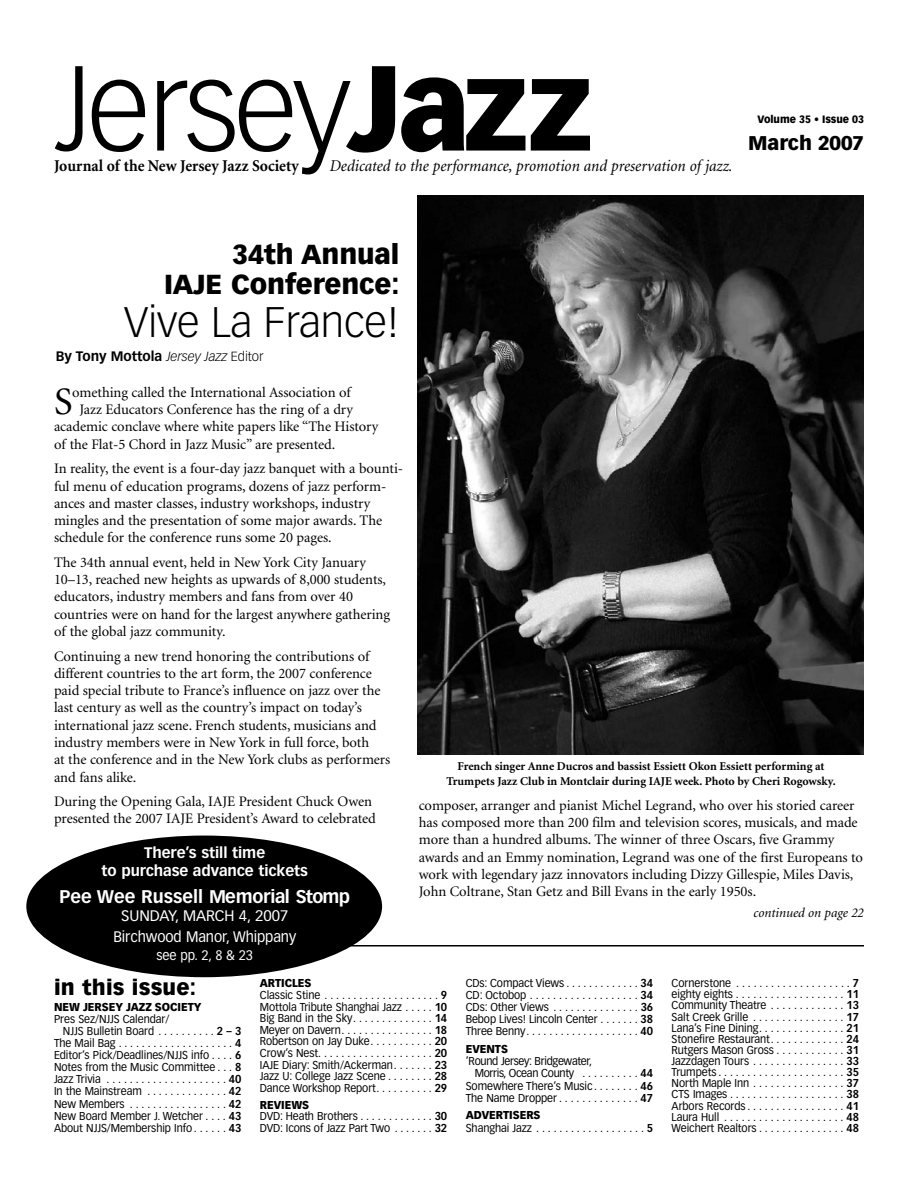
<style>
.page{position:relative;width:918px;height:1188px;background:#fff}
.page>*{position:absolute;margin:0;border:0;box-sizing:border-box;transform-origin:0 0}
.t1{font:300 118.5px "Vectora LH";letter-spacing:-.035em;color:#000}
.t2{font:300 42px "Vectora LH";letter-spacing:-.005em;color:#000}
.t3{font:38.85px "Minion";color:#000}
.t4{font:900 27px/30px "Vectora LH";letter-spacing:-.005em;color:#000;text-align:right}
.t5{font:900 21px "Vectora LH";letter-spacing:.01em;color:#000}
.t6{font:900 19.5px "Vectora LH";letter-spacing:-.005em;color:#000}
.t7{font:700 18px "Vectora LH";color:#fff}
.t8{font:italic 16.5px "Minion";color:#000;scale:.95 1}
.t9{font:700 16.5px "Minion";color:#000;scale:.95 1}
.t10{font:15px/20.2px "Vectora LH";letter-spacing:-.005em;color:#fff;text-align:center}
.t11{font:700 15px/17.2px "Vectora LH";letter-spacing:-.005em;color:#fff;text-align:center}
.t12{font:14.55px/17.2px "Minion";letter-spacing:-.005em;color:#000}
.t13{font:700 13.5px "Vectora LH";letter-spacing:-.005em;color:#000}
.t14{font:italic 13.5px "Minion";letter-spacing:-.005em;color:#000}
.t15{font:13.5px "Vectora LH";letter-spacing:-.005em;color:#fff;scale:.95 1}
.t16{font:700 12px/15px "Minion";color:#000;text-align:center}
.t17{font:11.25px/11.1px "Vectora LH";letter-spacing:-.005em;color:#000;scale:.95 1}
.t18{font:11.25px "Vectora LH";letter-spacing:-.03em;color:#000;scale:.95 1}
.t19{font:900 11.25px "Vectora LH";letter-spacing:-.005em;color:#000;scale:.95 1}
.t20{font:900 10.5px "Vectora LH";letter-spacing:-.005em;color:#000;scale:.95 1}
.s1{font-weight:900}
.s2{font-weight:300;font-style:italic;font-size:13.05px}
.s3{font-weight:300;font-size:13.05px}
.s4{font-weight:700}
</style>
<div class="page">
<hr style="left:216px;top:945px;width:648px;height:1px;background:#000">
<img style="left:417px;top:195px;width:447px;height:560px">
<div style="left:26px;top:836px;width:356px;height:141px;background:#000;border-radius:50%"></div>
<h1 class="t1" style="left:54px;top:58px;width:541px">Jersey<span class="s1">Jazz</span></h1>
<p class="t9" style="left:54px;top:160px;width:259px">Journal of the New Jersey Jazz Society</p>
<p class="t8" style="left:330px;top:160px;width:426px">Dedicated to the performance, promotion and preservation of jazz.</p>
<p class="t20" style="left:758px;top:115px;width:114px">Volume 35 • Issue 03</p>
<h3 class="t6" style="left:748px;top:135px;width:117px">March 2007</h3>
<h3 class="t4" style="left:164px;top:241px;width:237px">34th Annual<br>IAJE Conference:</h3>
<h2 class="t2" style="left:124px;top:305px;width:277px">Vive La France!</h2>
<p class="t13" style="left:56px;top:351px;width:209px">By Tony Mottola <span class="s2">Jersey Jazz</span> <span class="s3">Editor</span></p>
<h3 class="t3" style="left:54px;top:386px;width:20px">S</h3>
<p class="t12" style="left:72px;top:385px;width:280px">omething called the International Association of</p>
<p class="t12" style="left:79px;top:402px;width:275px">Jazz Educators Conference has the ring of a dry</p>
<p class="t12" style="left:54px;top:419px;width:326px">academic conclave where white papers like “The History</p>
<p class="t12" style="left:54px;top:436px;width:283px">of the Flat-5 Chord in Jazz Music” are presented.</p>
<p class="t12" style="left:54px;top:461px;width:351px">In reality, the event is a four-day jazz banquet with a bounti&shy;ful menu of education programs, dozens of jazz perform&shy;ances and master classes, industry workshops, industry mingles and the presentation of some major awards. The schedule for the conference runs some 20 pages.</p>
<p class="t12" style="left:54px;top:555px;width:338px">The 34th annual event, held in New York City January 10–13, reached new heights as upwards of 8,000 students, educators, industry members and fans from over 40 countries were on hand for the largest anywhere gathering of the global jazz community.</p>
<p class="t12" style="left:54px;top:649px;width:338px">Continuing a new trend honoring the contributions of different countries to the art form, the 2007 conference paid special tribute to France’s influence on jazz over the last century as well as the country’s impact on today’s international jazz scene. French students, musicians and industry members were in New York in full force, both<br>at the conference and in the New York clubs as performers and fans alike.</p>
<p class="t12" style="left:54px;top:794px;width:324px">During the Opening Gala, IAJE President Chuck Owen presented the 2007 IAJE President’s Award to celebrated</p>
<p class="t11" style="left:102px;top:845px;width:208px">There’s still time<br>to purchase advance tickets</p>
<p class="t7" style="left:59px;top:889px;width:292px">Pee Wee Russell Memorial Stomp</p>
<p class="t10" style="left:113px;top:907px;width:184px">SUNDAY, MARCH 4, 2007<br>Birchwood Manor, Whippany</p>
<p class="t15" style="left:156px;top:949px;width:103px">see pp. 2, 8 &amp; 23</p>
<p class="t16" style="left:446px;top:760px;width:391px">French singer Anne Ducros and bassist Essiett Okon Essiett performing at<br>Trumpets Jazz Club in Montclair during IAJE week. Photo by Cheri Rogowsky.</p>
<p class="t12" style="left:419px;top:798px;width:446px">composer, arranger and pianist Michel Legrand, who over his storied career has composed more than 200 film and television scores, musicals, and made more than a hundred albums. The winner of three Oscars, five Grammy awards and an Emmy nomination, Legrand was one of the first Europeans to work with legendary jazz innovators including Dizzy Gillespie, Miles Davis, John Coltrane, Stan Getz and Bill Evans in the early 1950s.</p>
<p class="t14" style="left:754px;top:908px;width:112px">continued on page 22</p>
<h3 class="t5" style="left:54px;top:979px;width:144px">in this issue:</h3>
<p class="t19" style="left:54px;top:1002px;width:157px">NEW JERSEY JAZZ SOCIETY</p>
<p class="t17" style="left:54px;top:1014px;width:123px">Pres Sez/NJJS Calendar/</p>
<p class="t17" style="left:63px;top:1026px;width:189px">NJJS Bulletin Board . . . . . . . . . . <span class="s4">2 – 3</span></p>
<p class="t17" style="left:54px;top:1038px;width:199px">The Mail Bag . . . . . . . . . . . . . . . . . . . . <span class="s4">4</span></p>
<p class="t17" style="left:54px;top:1050px;width:199px">Editor’s Pick/Deadlines/NJJS info . . . . <span class="s4">6</span></p>
<p class="t17" style="left:54px;top:1062px;width:199px">Notes from the Music Committee . . . <span class="s4">8</span></p>
<p class="t17" style="left:54px;top:1075px;width:199px">Jazz Trivia . . . . . . . . . . . . . . . . . . . . . <span class="s4">40</span></p>
<p class="t17" style="left:54px;top:1087px;width:199px">In the Mainstream . . . . . . . . . . . . . . <span class="s4">42</span></p>
<p class="t17" style="left:54px;top:1099px;width:199px">New Members . . . . . . . . . . . . . . . . . <span class="s4">42</span></p>
<p class="t17" style="left:54px;top:1111px;width:199px">New Board Member J. Wetcher . . . . <span class="s4">43</span></p>
<p class="t17" style="left:54px;top:1123px;width:199px">About NJJS/Membership Info . . . . . . <span class="s4">43</span></p>
<p class="t17" style="left:260px;top:978px;width:199px;line-height:11.7px"><span class="s1">ARTICLES<br></span>Classic Stine . . . . . . . . . . . . . . . . . . . . <span class="s4">9<br></span>Mottola Tribute Shanghai Jazz . . . . . <span class="s4">10<br></span>Big Band in the Sky. . . . . . . . . . . . . . <span class="s4">14<br></span>Meyer on Davern. . . . . . . . . . . . . . . . <span class="s4">18<br></span>Robertson on Jay Duke. . . . . . . . . . . <span class="s4">20<br></span>Crow’s Nest. . . . . . . . . . . . . . . . . . . . <span class="s4">20<br></span>IAJE Diary: Smith/Ackerman. . . . . . . <span class="s4">23<br></span>Jazz U: College Jazz Scene . . . . . . . . <span class="s4">28<br></span>Dance Workshop Report. . . . . . . . . . <span class="s4">29</span></p>
<p class="t17" style="left:260px;top:1100px;width:199px;line-height:11.6px"><span class="s1">REVIEWS<br></span>DVD: Heath Brothers . . . . . . . . . . . . . <span class="s4">30<br></span>DVD: Icons of Jazz Part Two . . . . . . . <span class="s4">32</span></p>
<p class="t17" style="left:466px;top:978px;width:199px;line-height:12px;text-align:justify">CDs: Compact Views . . . . . . . . . . . . . <span class="s4">34<br></span>CD: Octobop . . . . . . . . . . . . . . . . . . . <span class="s4">34<br></span>CDs: Other Views . . . . . . . . . . . . . . . <span class="s4">36<br></span>Bebop Lives! Lincoln Center . . . . . . . <span class="s4">38<br></span>Three Benny. . . . . . . . . . . . . . . . . . . . <span class="s4">40</span></p>
<p class="t19" style="left:466px;top:1044px;width:46px">EVENTS</p>
<p class="t18" style="left:466px;top:1056px;width:135px">’Round Jersey: Bridgewater,</p>
<p class="t18" style="left:475px;top:1069px;width:189px">Morris, Ocean County . . . . . . . . . . <span class="s4">44</span></p>
<p class="t17" style="left:466px;top:1081px;width:199px">Somewhere There’s Music. . . . . . . . <span class="s4">46</span></p>
<p class="t17" style="left:466px;top:1093px;width:199px">The Name Dropper . . . . . . . . . . . . . . <span class="s4">47</span></p>
<p class="t17" style="left:466px;top:1110px;width:199px;line-height:12.5px"><span class="s1">ADVERTISERS<br></span>Shanghai Jazz . . . . . . . . . . . . . . . . . . . <span class="s4">5</span></p>
<p class="t17" style="left:672px;top:978px;width:199px;text-align:justify">Cornerstone . . . . . . . . . . . . . . . . . . . . <span class="s4">7 </span>eighty eights . . . . . . . . . . . . . . . . . . . <span class="s4">11<br></span>Community Theatre . . . . . . . . . . . . . <span class="s4">13<br></span>Salt Creek Grille . . . . . . . . . . . . . . . . <span class="s4">17<br></span>Lana’s Fine Dining. . . . . . . . . . . . . . . <span class="s4">21<br></span>Stonefire Restaurant. . . . . . . . . . . . . <span class="s4">24<br></span>Rutgers Mason Gross . . . . . . . . . . . . <span class="s4">31<br></span>Jazzdagen Tours . . . . . . . . . . . . . . . . <span class="s4">33<br></span>Trumpets . . . . . . . . . . . . . . . . . . . . . . <span class="s4">35<br></span>North Maple Inn . . . . . . . . . . . . . . . . <span class="s4">37<br></span>CTS Images . . . . . . . . . . . . . . . . . . . . <span class="s4">38<br></span>Arbors Records . . . . . . . . . . . . . . . . . <span class="s4">41<br></span>Laura Hull . . . . . . . . . . . . . . . . . . . . . <span class="s4">48<br></span>Weichert Realtors . . . . . . . . . . . . . . . <span class="s4">48</span></p>
</div>
